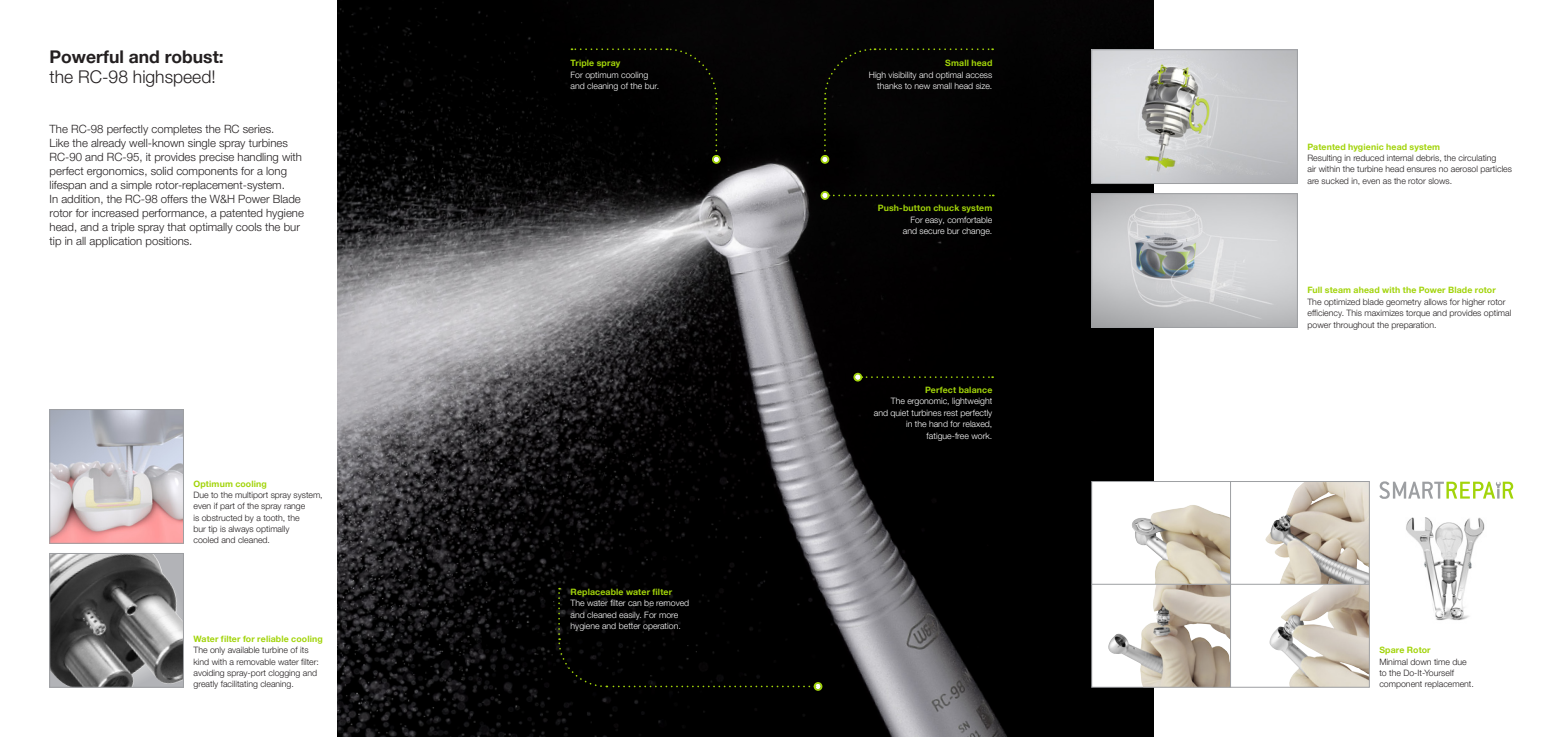
<style>
.page{position:relative;width:1563px;height:737px;background:#fff}
.page>*{position:absolute;margin:0;border:0;box-sizing:border-box;transform-origin:0 0}
.t1{font:700 17.5px "Helvetica Neue World 75";color:#231f20}
.t2{font:17.5px "Helvetica Neue World 45 Lt";color:#231f20}
.t3{font:11.38px/14px "Helvetica Neue World 45 Lt";color:#231f20}
.t4{font:8.75px/11.4px "Helvetica Neue World 45 Lt";color:#231f20}
.t5{font:8.75px/11.4px "Helvetica Neue World 45 Lt";color:#fff;text-align:right}
.t6{font:700 8.75px "Helvetica Neue World 75";letter-spacing:.015em;color:#a2d40a}
</style>
<div class="page">
<img style="left:337px;top:0;width:816px;height:737px">
<svg style="left:823px;top:192px;width:170px;height:6px"></svg>
<div style="left:820px;top:191px;width:9px;height:9px;border:2px solid #a2d40a;border-radius:50%"></div>
<svg style="left:856px;top:374px;width:137px;height:6px"></svg>
<div style="left:853px;top:373px;width:9px;height:8px;border:2px solid #a2d40a;border-radius:50%"></div>
<img style="left:1093px;top:52px;width:202px;height:130px">
<div style="left:1091px;top:50px;width:206px;height:134px;border:1px solid #9d9fa2"></div>
<img style="left:1093px;top:195px;width:202px;height:130px">
<div style="left:1091px;top:193px;width:206px;height:134px;border:1px solid #9d9fa2"></div>
<img style="left:1406px;top:517px;width:79px;height:104px">
<svg style="left:1379px;top:481px;width:134px;height:18px"></svg>
<div style="left:1091px;top:481px;width:139px;height:103px;background:#fff"></div>
<img style="left:1130px;top:505px;width:100px;height:79px">
<img style="left:1264px;top:483px;width:103px;height:101px">
<div style="left:1091px;top:584px;width:139px;height:103px;background:#fff"></div>
<img style="left:1108px;top:585px;width:122px;height:100px">
<img style="left:1269px;top:585px;width:98px;height:100px">
<div style="left:1091px;top:481px;width:278px;height:206px;border:1px solid #9d9fa2"></div>
<hr style="left:1230px;top:481px;width:1px;height:206px;background:#9d9fa2">
<hr style="left:1091px;top:584px;width:278px;height:1px;background:#9d9fa2">
<img style="left:52px;top:411px;width:130px;height:130px">
<div style="left:50px;top:409px;width:134px;height:134px;border:1px solid #9d9fa2"></div>
<img style="left:50px;top:555px;width:134px;height:133px">
<div style="left:50px;top:553px;width:134px;height:134px;border:1px solid #9d9fa2"></div>
<div style="left:822px;top:47px;width:171px;height:115px;background:#040304"></div>
<div style="left:820px;top:155px;width:9px;height:9px;border:2px solid #a2d40a;border-radius:50%"></div>
<div style="left:667px;top:47px;width:52px;height:115px;background:#030202"></div>
<svg style="left:571px;top:48px;width:90px;height:2px"></svg>
<div style="left:712px;top:155px;width:9px;height:9px;border:2px solid #a2d40a;border-radius:50%"></div>
<div style="left:557px;top:588px;width:264px;height:101px;background:#000"></div>
<div style="left:813px;top:682px;width:9px;height:9px;border:2px solid #a2d40a;border-radius:50%"></div>
<h1 class="t1" style="left:50px;top:47px;width:176px">Powerful and robust:</h1>
<h1 class="t2" style="left:50px;top:67px;width:167px">the RC-98 highspeed!</h1>
<p class="t3" style="left:50px;top:122px;width:256px">The RC-98 perfectly completes the RC series.<br>Like the already well-known single spray turbines RC-90 and RC-95, it provides precise handling with perfect ergonomics, solid components for a long lifespan and a simple rotor-replacement-system.<br>In addition, the RC-98 offers the W&amp;H Power Blade rotor for increased performance, a patented hygiene head, and a triple spray that optimally cools the bur tip in all application positions.</p>
<p class="t6" style="left:193px;top:478px;width:75px">Optimum cooling</p>
<p class="t4" style="left:193px;top:489px;width:131px">Due to the multiport spray system, even if part of the spray range<br>is obstructed by a tooth, the<br>bur tip is always optimally<br>cooled and cleaned.</p>
<p class="t6" style="left:193px;top:633px;width:131px">Water filter for reliable cooling</p>
<p class="t4" style="left:193px;top:644px;width:127px">The only available turbine of its kind with a removable water filter: avoiding spray-port clogging and greatly facilitating cleaning.</p>
<p class="t6" style="left:570px;top:58px;width:51px">Triple spray</p>
<p class="t5" style="left:570px;top:69px;width:90px;text-align:left">For optimum cooling and cleaning of the bur.</p>
<p class="t6" style="left:570px;top:586px;width:103px">Replaceable water filter</p>
<p class="t5" style="left:570px;top:597px;width:120px;text-align:left">The water filter can be removed and cleaned easily. For more hygiene and better operation.</p>
<p class="t6" style="left:945px;top:58px;width:49px">Small head</p>
<p class="t5" style="left:869px;top:69px;width:125px">High visibility and optimal access thanks to new small head size.</p>
<p class="t6" style="left:878px;top:203px;width:116px">Push-button chuck system</p>
<p class="t5" style="left:903px;top:214px;width:91px">For easy, comfortable and secure bur change.</p>
<p class="t6" style="left:925px;top:385px;width:69px">Perfect balance</p>
<p class="t5" style="left:874px;top:396px;width:120px">The ergonomic, lightweight<br>and quiet turbines rest perfectly in the hand for relaxed, fatigue-free work.</p>
<p class="t6" style="left:1307px;top:141px;width:134px">Patented hygienic head system</p>
<p class="t4" style="left:1307px;top:152px;width:206px">Resulting in reduced internal debris, the circulating<br>air within the turbine head ensures no aerosol particles are sucked in, even as the rotor slows.</p>
<p class="t6" style="left:1307px;top:285px;width:190px">Full steam ahead with the Power Blade rotor</p>
<p class="t4" style="left:1307px;top:296px;width:205px">The optimized blade geometry allows for higher rotor efficiency. This maximizes torque and provides optimal power throughout the preparation.</p>
<p class="t6" style="left:1379px;top:645px;width:53px">Spare Rotor</p>
<p class="t4" style="left:1379px;top:656px;width:96px">Minimal down time due to the Do-It-Yourself component replacement.</p>
</div>
